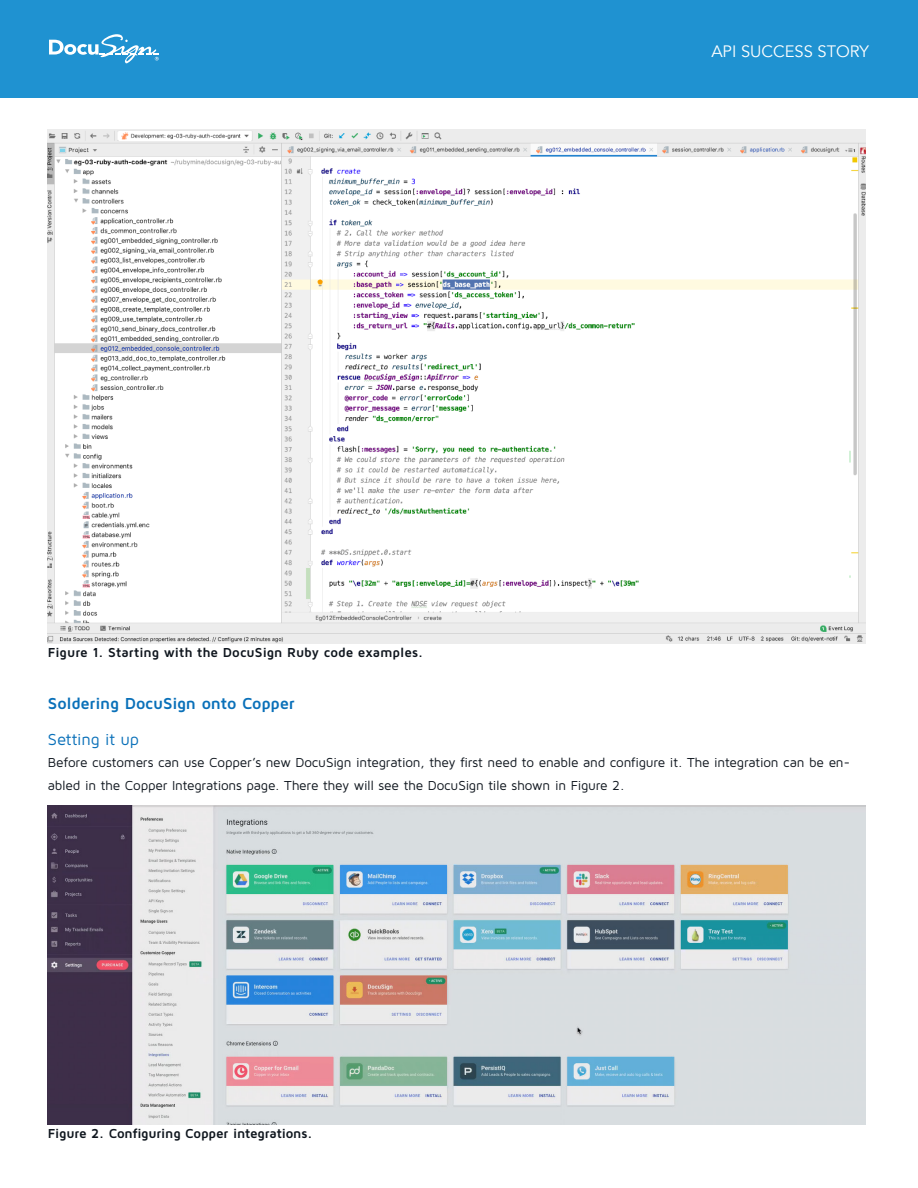
<style>
.page{position:relative;width:918px;height:1188px;background:#fff}
.page>*{position:absolute;margin:0;border:0;box-sizing:border-box;transform-origin:0 0}
.Eyebrow{font:16.5px "Avenir";color:#fff}
.t1{font:700 16.5px "Maven Pro";letter-spacing:-.015em;color:#0970b9}
.t2{font:16.5px "Maven Pro";letter-spacing:-.015em;color:#0970b9}
.t3{font:13.5px/22.5px "Maven Pro";letter-spacing:-.015em;color:#0e151d}
.subhead{font:700 13.5px "Maven Pro";letter-spacing:-.01em;color:#0e151d}
</style>
<div class="page">
<div style="left:0;top:0;width:918px;height:98px;background:#1f92d1"></div>
<svg style="left:49px;top:34px;width:110px;height:29px"></svg>
<img style="left:48px;top:130px;width:817px;height:514px">
<img style="left:48px;top:806px;width:817px;height:319px">
<p class="subhead" style="left:48px;top:644px;width:377px">Figure 1. Starting with the DocuSign Ruby code examples.</p>
<p class="Eyebrow" style="left:690px;top:42px;width:159px">API SUCCESS TORY</p>
<p class="Eyebrow" style="left:711px;top:42px;width:159px">API SUCCESS STORY</p>
<p class="t1" style="left:48px;top:693px;width:248px">Soldering DocuSign onto Copper</p>
<p class="t2" style="left:48px;top:729px;width:93px">Setting it up</p>
<p class="t3" style="left:48px;top:751px;width:804px">Before customers can use Copper’s new DocuSign integration, they first need to enable and configure it. The integration can be en&shy;abled in the Copper Integrations page. There they will see the DocuSign tile shown in Figure 2.</p>
<p class="subhead" style="left:48px;top:1125px;width:266px">Figure 2. Configuring Copper integrations.</p>
</div>
